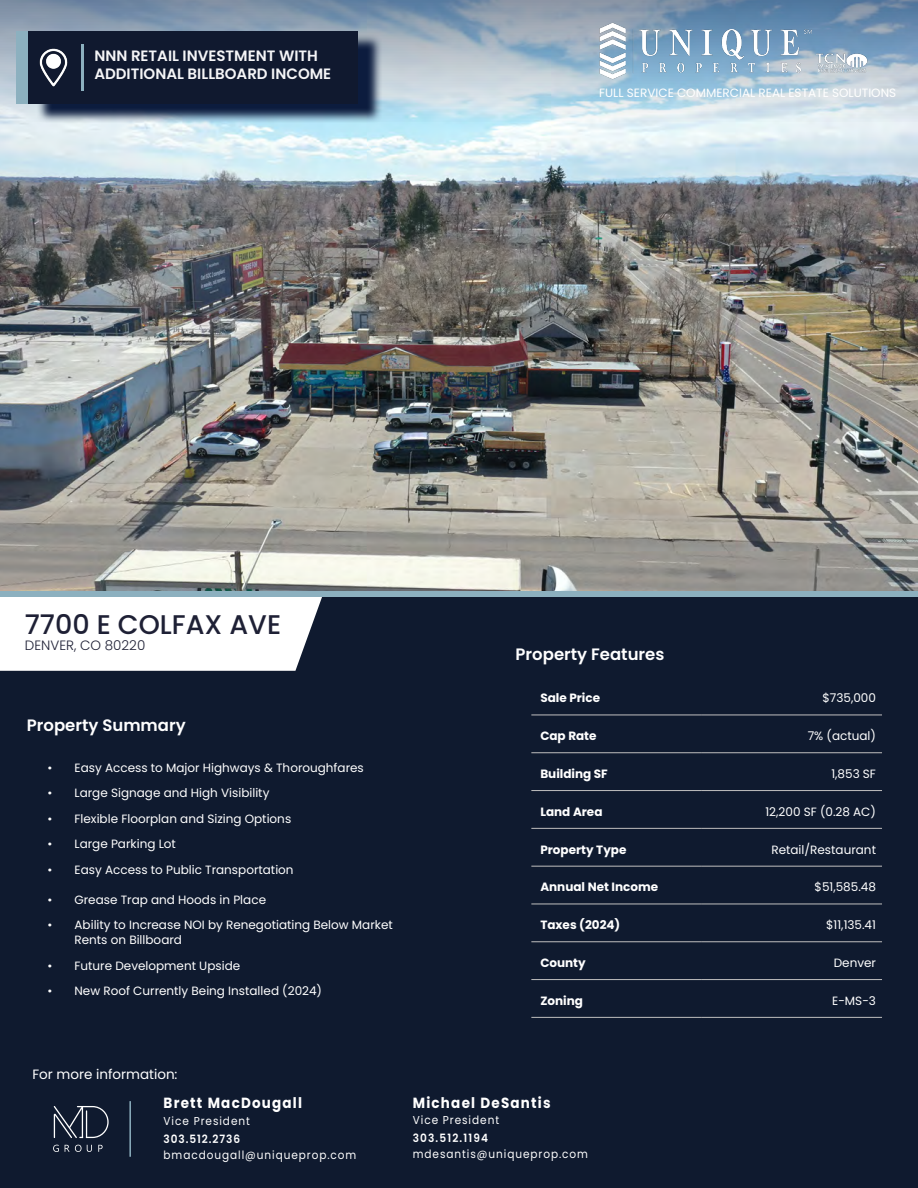
<style>
.page{position:relative;width:918px;height:1188px;background:#fff}
.page>*{position:absolute;margin:0;border:0;box-sizing:border-box;transform-origin:0 0}
.t1{font:500 27px "Poppins";color:#1e2035}
.t2{font:600 16.5px "Poppins";color:#fff}
.t3{font:600 15px/18px "Poppins";color:#f5f5f7}
.t4{font:700 14.7px "Poppins";letter-spacing:.09em;color:#fff;scale:.92 1}
.t5{font:13.5px "Poppins";color:#fff}
.t6{font:300 13.5px "Poppins";color:#1e2035}
.t7{font:12px/15px "Poppins";color:#fff}
.t8{font:700 12px "Poppins";color:#fff}
.t9{font:11.4px "Poppins";letter-spacing:.09em;color:#fff;scale:.92 1}
.t10{font:600 11.4px "Poppins";letter-spacing:.1em;color:#fff;scale:.92 1}
</style>
<div class="page">
<div style="left:0;top:287px;width:918px;height:901px;background:#0f1a2f"></div>
<div style="left:0;top:597px;width:322px;height:74px;background:#fff"></div>
<img style="left:0;top:122px;width:918px;height:469px">
<svg style="left:0;top:0;width:918px;height:122px;background:#a1b6c7"></svg>
<img style="left:595px;top:22px;width:274px;height:59px">
<div style="left:0;top:591px;width:918px;height:6px;background:#8cb0bf"></div>
<svg style="left:53px;top:1145px;width:6px;height:7px"></svg>
<svg style="left:65px;top:1145px;width:27px;height:7px"></svg>
<svg style="left:98px;top:1145px;width:5px;height:7px"></svg>
<svg style="left:54px;top:1106px;width:55px;height:32px"></svg>
<hr style="left:129px;top:1101px;width:2px;height:56px;background:#8cb0bf">
<hr style="left:531px;top:904px;width:170px;height:1px;background:#c0bfbf">
<hr style="left:701px;top:904px;width:181px;height:1px;background:#c0bfbf">
<hr style="left:531px;top:979px;width:170px;height:1px;background:#c0bfbf">
<hr style="left:701px;top:979px;width:181px;height:1px;background:#c0bfbf">
<hr style="left:531px;top:1017px;width:170px;height:1px;background:#c0bfbf">
<hr style="left:701px;top:1017px;width:181px;height:1px;background:#c0bfbf">
<hr style="left:531px;top:715px;width:170px;height:1px;background:#c0bfbf">
<hr style="left:701px;top:715px;width:181px;height:1px;background:#c0bfbf">
<hr style="left:531px;top:752px;width:170px;height:1px;background:#c0bfbf">
<hr style="left:701px;top:752px;width:181px;height:1px;background:#c0bfbf">
<hr style="left:531px;top:790px;width:170px;height:1px;background:#c0bfbf">
<hr style="left:701px;top:790px;width:181px;height:1px;background:#c0bfbf">
<hr style="left:531px;top:828px;width:170px;height:1px;background:#c0bfbf">
<hr style="left:701px;top:828px;width:181px;height:1px;background:#c0bfbf">
<hr style="left:531px;top:866px;width:170px;height:1px;background:#c0bfbf">
<hr style="left:701px;top:866px;width:181px;height:1px;background:#c0bfbf">
<hr style="left:531px;top:941px;width:170px;height:1px;background:#c0bfbf">
<hr style="left:701px;top:941px;width:181px;height:1px;background:#c0bfbf">
<div style="left:16px;top:31px;width:324px;height:73px;background:#8cb0bf"></div>
<svg style="left:36px;top:33px;width:347px;height:90px;background:#576c85"></svg>
<div style="left:28px;top:31px;width:330px;height:73px;background:#10192f"></div>
<img style="left:39px;top:48px;width:29px;height:38px">
<div style="left:49px;top:56px;width:10px;height:10px;background:#fff;border-radius:50%"></div>
<div style="left:48px;top:55px;width:12px;height:13px;border:3px solid #fff;border-radius:50%"></div>
<hr style="left:81px;top:44px;width:2px;height:46px;background:#8cb0bf">
<p class="t3" style="left:94px;top:47px;width:238px">NNN RETAIL INVESTMENT WITH<br>ADDITIONAL BILLBOARD INCOME</p>
<p class="t7" style="left:599px;top:85px;width:299px">FULL SERVICE COMMERCIAL REAL ESTATE SOLUTIONS</p>
<h1 class="t1" style="left:25px;top:608px;width:258px">7700 E COLFAX AVE</h1>
<p class="t6" style="left:25px;top:638px;width:122px">DENVER, CO 80220</p>
<h2 class="t2" style="left:27px;top:716px;width:160px">Property Summary</h2>
<p class="t7" style="left:48px;top:760px;width:318px">• Easy Access to Major Highways &amp; Thoroughfares</p>
<p class="t7" style="left:48px;top:786px;width:223px">• Large Signage and High Visibility</p>
<p class="t7" style="left:48px;top:811px;width:245px">• Flexible Floorplan and Sizing Options</p>
<p class="t7" style="left:48px;top:837px;width:130px">• Large Parking Lot</p>
<p class="t7" style="left:48px;top:862px;width:248px">• Easy Access to Public Transportation</p>
<p class="t7" style="left:48px;top:892px;width:220px">• Grease Trap and Hoods in Place</p>
<p class="t7" style="left:75px;top:918px;width:320px;text-indent:-27px">• Ability to Increase NOI by Renegotiating Below Market<br>Rents on Billboard</p>
<p class="t7" style="left:48px;top:958px;width:194px">• Future Development Upside</p>
<p class="t7" style="left:48px;top:984px;width:276px">• New Roof Currently Being Installed (2024)</p>
<h2 class="t2" style="left:516px;top:644px;width:150px">Property Features</h2>
<p class="t8" style="left:540px;top:691px;width:61px">Sale Price</p>
<p class="t7" style="left:822px;top:691px;width:55px">$735,000</p>
<p class="t8" style="left:540px;top:729px;width:58px">Cap Rate</p>
<p class="t7" style="left:808px;top:729px;width:70px">7% (actual)</p>
<p class="t8" style="left:540px;top:767px;width:69px">Building SF</p>
<p class="t7" style="left:831px;top:766px;width:46px">1,853 SF</p>
<p class="t8" style="left:540px;top:805px;width:64px">Land Area</p>
<p class="t7" style="left:765px;top:804px;width:112px">12,200 SF (0.28 AC)</p>
<p class="t8" style="left:540px;top:842px;width:88px">Property Type</p>
<p class="t7" style="left:771px;top:842px;width:106px">Retail/Restaurant</p>
<p class="t8" style="left:540px;top:880px;width:119px">Annual Net Income</p>
<p class="t7" style="left:815px;top:880px;width:63px">$51,585.48</p>
<p class="t8" style="left:540px;top:918px;width:82px">Taxes (2024)</p>
<p class="t7" style="left:826px;top:918px;width:51px">$11,135.41</p>
<p class="t8" style="left:540px;top:956px;width:47px">County</p>
<p class="t7" style="left:834px;top:955px;width:44px">Denver</p>
<p class="t8" style="left:540px;top:994px;width:44px">Zoning</p>
<p class="t7" style="left:832px;top:993px;width:45px">E-MS-3</p>
<p class="t5" style="left:32px;top:1067px;width:147px">For more information:</p>
<p class="t4" style="left:164px;top:1094px;width:152px">Brett MacDougall</p>
<p class="t10" style="left:164px;top:1132px;width:85px">303.512.2736</p>
<p class="t9" style="left:164px;top:1114px;width:95px">Vice President</p>
<p class="t9" style="left:164px;top:1148px;width:211px">bmacdougall@uniqueprop.com</p>
<p class="t4" style="left:413px;top:1094px;width:151px">Michael DeSantis</p>
<p class="t9" style="left:413px;top:1113px;width:95px">Vice President</p>
<p class="t10" style="left:413px;top:1132px;width:83px">303.512.1194</p>
<p class="t9" style="left:413px;top:1148px;width:192px">mdesantis@uniqueprop.com</p>
</div>
